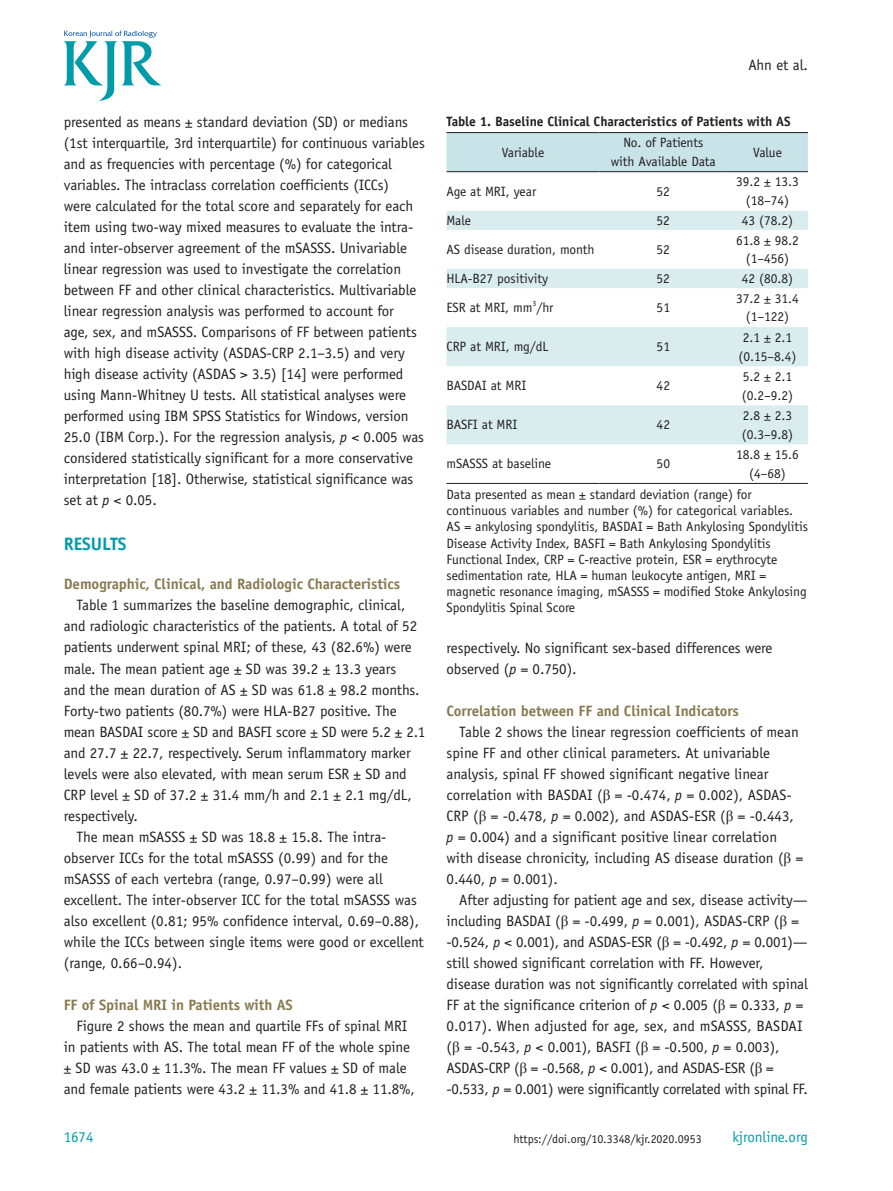
<style>
.page{position:relative;width:893px;height:1191px;background:#fff}
.page>*{position:absolute;margin:0;border:0;box-sizing:border-box;transform-origin:0 0}
.t1{font:700 18px "Officina Sans Std";letter-spacing:-.005em;color:#009caa}
.t2{font:15px/21px "Officina Sans Std";letter-spacing:-.005em;color:#231f20}
.t3{font:700 15px "Officina Sans Std";letter-spacing:-.005em;color:#887a51}
.t4{font:15px "Officina Sans Std";letter-spacing:-.005em;color:#009caa}
.t5{font:13.5px/18.8px "Officina Sans Std";letter-spacing:-.005em;color:#231f20;text-align:center}
.t6{font:700 13.5px "Officina Sans Std";letter-spacing:-.005em;color:#231f20}
.t7{font:12px "Officina Sans Std";letter-spacing:-.005em;color:#231f20}
.s1{font-style:italic}
.s2{font-family:"Times New Roman"}
</style>
<div class="page">
<svg style="left:64px;top:31px;width:97px;height:70px"></svg>
<div style="left:446px;top:133px;width:362px;height:38px;background:#c9e4e9"></div>
<svg style="left:446px;top:211px;width:362px;height:233px"></svg>
<hr style="left:446px;top:483px;width:154px;height:1px;background:#231f20">
<hr style="left:600px;top:483px;width:127px;height:1px;background:#231f20">
<hr style="left:727px;top:483px;width:81px;height:1px;background:#231f20">
<hr style="left:446px;top:132px;width:154px;height:1px;background:#231f20">
<hr style="left:600px;top:132px;width:127px;height:1px;background:#231f20">
<hr style="left:727px;top:132px;width:81px;height:1px;background:#231f20">
<hr style="left:446px;top:171px;width:154px;height:1px;background:#231f20">
<hr style="left:600px;top:171px;width:127px;height:1px;background:#231f20">
<hr style="left:727px;top:171px;width:81px;height:1px;background:#231f20">
<p class="t2" style="left:64px;top:112px;width:363px">presented as means ± standard deviation (SD) or medians (1st interquartile, 3rd interquartile) for continuous variables and as frequencies with percentage (%) for categorical variables. The intraclass correlation coefficients (ICCs)<br>were calculated for the total score and separately for each item using two-way mixed measures to evaluate the intra&shy;and inter-observer agreement of the mSASSS. Univariable linear regression was used to investigate the correlation between FF and other clinical characteristics. Multivariable linear regression analysis was performed to account for<br>age, sex, and mSASSS. Comparisons of FF between patients with high disease activity (ASDAS-CRP 2.1–3.5) and very high disease activity (ASDAS &gt; 3.5) [14] were performed using Mann-Whitney U tests. All statistical analyses were performed using IBM SPSS Statistics for Windows, version 25.0 (IBM Corp.). For the regression analysis, <span class="s1">p</span> &lt; 0.005 was considered statistically significant for a more conservative interpretation [18]. Otherwise, statistical significance was set at <span class="s1">p</span> &lt; 0.05.</p>
<p class="t1" style="left:64px;top:532px;width:64px">RESULTS</p>
<p class="t3" style="left:64px;top:575px;width:338px">Demographic, Clinical, and Radiologic Characteristics</p>
<p class="t2" style="left:77px;top:595px;width:330px">Table 1 summarizes the baseline demographic, clinical,</p>
<p class="t2" style="left:64px;top:616px;width:355px">and radiologic characteristics of the patients. A total of 52</p>
<p class="t2" style="left:64px;top:637px;width:349px">patients underwent spinal MRI; of these, 43 (82.6%) were</p>
<p class="t2" style="left:64px;top:658px;width:334px">male. The mean patient age ± SD was 39.2 ± 13.3 years</p>
<p class="t2" style="left:64px;top:679px;width:357px">and the mean duration of AS ± SD was 61.8 ± 98.2 months.</p>
<p class="t2" style="left:64px;top:700px;width:334px">Forty-two patients (80.7%) were HLA-B27 positive. The</p>
<p class="t2" style="left:64px;top:721px;width:363px">mean BASDAI score ± SD and BASFI score ± SD were 5.2 ± 2.1</p>
<p class="t2" style="left:64px;top:742px;width:348px">and 27.7 ± 22.7, respectively. Serum inflammatory marker</p>
<p class="t2" style="left:64px;top:763px;width:344px">levels were also elevated, with mean serum ESR ± SD and</p>
<p class="t2" style="left:64px;top:784px;width:350px">CRP level ± SD of 37.2 ± 31.4 mm/h and 2.1 ± 2.1 mg/dL,</p>
<p class="t2" style="left:64px;top:805px;width:76px">respectively.</p>
<p class="t2" style="left:77px;top:826px;width:312px">The mean mSASSS ± SD was 18.8 ± 15.8. The intra-</p>
<p class="t2" style="left:64px;top:847px;width:326px">observer ICCs for the total mSASSS (0.99) and for the</p>
<p class="t2" style="left:64px;top:868px;width:321px">mSASSS of each vertebra (range, 0.97–0.99) were all</p>
<p class="t2" style="left:64px;top:889px;width:355px">excellent. The inter-observer ICC for the total mSASSS was</p>
<p class="t2" style="left:64px;top:910px;width:357px">also excellent (0.81; 95% confidence interval, 0.69–0.88),</p>
<p class="t2" style="left:64px;top:931px;width:362px">while the ICCs between single items were good or excellent</p>
<p class="t2" style="left:64px;top:952px;width:120px">(range, 0.66–0.94).</p>
<p class="t3" style="left:64px;top:995px;width:231px">FF of Spinal MRI in Patients with AS</p>
<p class="t2" style="left:77px;top:1015px;width:332px">Figure 2 shows the mean and quartile FFs of spinal MRI</p>
<p class="t2" style="left:64px;top:1036px;width:348px">in patients with AS. The total mean FF of the whole spine</p>
<p class="t2" style="left:64px;top:1057px;width:344px">± SD was 43.0 ± 11.3%. The mean FF values ± SD of male</p>
<p class="t2" style="left:64px;top:1078px;width:353px">and female patients were 43.2 ± 11.3% and 41.8 ± 11.8%,</p>
<p class="t4" style="left:64px;top:1128px;width:31px">1674</p>
<p class="t2" style="left:748px;top:54px;width:61px">Ahn et al.</p>
<p class="t6" style="left:446px;top:113px;width:346px">Table 1. Baseline Clinical Characteristics of Patients with AS</p>
<p class="t5" style="left:502px;top:143px;width:44px">Variable</p>
<p class="t5" style="left:611px;top:133px;width:107px">No. of Patients with Available Data</p>
<p class="t5" style="left:753px;top:143px;width:30px">Value</p>
<p class="t5" style="left:446px;top:182px;width:91px">Age at MRI, year</p>
<p class="t5" style="left:657px;top:182px;width:15px">52</p>
<p class="t5" style="left:736px;top:172px;width:64px">39.2 ± 13.3 (18–74)</p>
<p class="t5" style="left:446px;top:211px;width:26px">Male</p>
<p class="t5" style="left:657px;top:211px;width:15px">52</p>
<p class="t5" style="left:742px;top:211px;width:53px">43 (78.2)</p>
<p class="t5" style="left:446px;top:240px;width:150px">AS disease duration, month</p>
<p class="t5" style="left:657px;top:240px;width:15px">52</p>
<p class="t5" style="left:736px;top:231px;width:64px">61.8 ± 98.2 (1–456)</p>
<p class="t5" style="left:446px;top:269px;width:103px">HLA-B27 positivity</p>
<p class="t5" style="left:657px;top:269px;width:15px">52</p>
<p class="t5" style="left:742px;top:269px;width:53px">42 (80.8)</p>
<p class="t5" style="left:446px;top:298px;width:109px">ESR at MRI, mm<sup>3</sup>/hr</p>
<p class="t5" style="left:657px;top:298px;width:15px">51</p>
<p class="t5" style="left:736px;top:289px;width:64px">37.2 ± 31.4 (1–122)</p>
<p class="t5" style="left:446px;top:337px;width:103px">CRP at MRI, mg/dL</p>
<p class="t5" style="left:657px;top:337px;width:15px">51</p>
<p class="t5" style="left:739px;top:328px;width:59px">2.1 ± 2.1 (0.15–8.4)</p>
<p class="t5" style="left:446px;top:376px;width:81px">BASDAI at MRI</p>
<p class="t5" style="left:657px;top:376px;width:15px">42</p>
<p class="t5" style="left:742px;top:367px;width:53px;text-align:left">5.2 ± 2.1 (0.2–9.2)</p>
<p class="t5" style="left:446px;top:415px;width:73px">BASFI at MRI</p>
<p class="t5" style="left:657px;top:415px;width:15px">42</p>
<p class="t5" style="left:742px;top:406px;width:53px;text-align:left">2.8 ± 2.3 (0.3–9.8)</p>
<p class="t5" style="left:446px;top:454px;width:106px">mSASSS at baseline</p>
<p class="t5" style="left:657px;top:454px;width:15px">50</p>
<p class="t5" style="left:736px;top:445px;width:64px">18.8 ± 15.6 (4–68)</p>
<p class="t5" style="left:446px;top:486px;width:363px;line-height:16.2px;text-align:left">Data presented as mean ± standard deviation (range) for continuous variables and number (%) for categorical variables.<br>AS = ankylosing spondylitis, BASDAI = Bath Ankylosing Spondylitis Disease Activity Index, BASFI = Bath Ankylosing Spondylitis Functional Index, CRP = C-reactive protein, ESR = erythrocyte sedimentation rate, HLA = human leukocyte antigen, MRI = magnetic resonance imaging, mSASSS = modified Stoke Ankylosing Spondylitis Spinal Score</p>
<p class="t2" style="left:446px;top:637px;width:328px">respectively. No significant sex-based differences were observed (<span class="s1">p</span> = 0.750).</p>
<p class="t3" style="left:446px;top:701px;width:294px">Correlation between FF and Clinical Indicators</p>
<p class="t2" style="left:459px;top:721px;width:341px">Table 2 shows the linear regression coefficients of mean</p>
<p class="t2" style="left:446px;top:742px;width:325px">spine FF and other clinical parameters. At univariable</p>
<p class="t2" style="left:446px;top:763px;width:324px">analysis, spinal FF showed significant negative linear</p>
<p class="t2" style="left:446px;top:784px;width:347px">correlation with BASDAI (<span class="s2">β</span> = -0.474, <span class="s1">p</span> = 0.002), ASDAS-</p>
<p class="t2" style="left:446px;top:805px;width:349px">CRP (<span class="s2">β</span> = -0.478, <span class="s1">p</span> = 0.002), and ASDAS-ESR (<span class="s2">β</span> = -0.443,</p>
<p class="t2" style="left:446px;top:826px;width:332px"><span class="s1">p</span> = 0.004) and a significant positive linear correlation</p>
<p class="t2" style="left:446px;top:847px;width:358px">with disease chronicity, including AS disease duration (<span class="s2">β</span> =</p>
<p class="t2" style="left:446px;top:868px;width:113px">0.440, <span class="s1">p</span> = 0.001).</p>
<p class="t2" style="left:459px;top:889px;width:350px">After adjusting for patient age and sex, disease activity—</p>
<p class="t2" style="left:446px;top:910px;width:354px">including BASDAI (<span class="s2">β</span> = -0.499, <span class="s1">p</span> = 0.001), ASDAS-CRP (<span class="s2">β</span> =</p>
<p class="t2" style="left:446px;top:931px;width:363px">-0.524, <span class="s1">p</span> &lt; 0.001), and ASDAS-ESR (<span class="s2">β</span> = -0.492, <span class="s1">p</span> = 0.001)—</p>
<p class="t2" style="left:446px;top:952px;width:318px">still showed significant correlation with FF. However,</p>
<p class="t2" style="left:446px;top:973px;width:363px">disease duration was not significantly correlated with spinal</p>
<p class="t2" style="left:446px;top:994px;width:358px">FF at the significance criterion of <span class="s1">p</span> &lt; 0.005 (<span class="s2">β</span> = 0.333, <span class="s1">p</span> =</p>
<p class="t2" style="left:446px;top:1015px;width:358px">0.017). When adjusted for age, sex, and mSASSS, BASDAI</p>
<p class="t2" style="left:446px;top:1036px;width:335px">(<span class="s2">β</span> = -0.543, <span class="s1">p</span> &lt; 0.001), BASFI (<span class="s2">β</span> = -0.500, <span class="s1">p</span> = 0.003),</p>
<p class="t2" style="left:447px;top:1057px;width:329px">ASDAS-CRP (<span class="s2">β</span> = -0.568, <span class="s1">p</span> &lt; 0.001), and ASDAS-ESR (<span class="s2">β</span> =</p>
<p class="t2" style="left:447px;top:1078px;width:363px">-0.533, <span class="s1">p</span> = 0.001) were significantly correlated with spinal FF.</p>
<p class="t7" style="left:513px;top:1132px;width:190px">https://doi.org/10.3348/kjr.2020.0953</p>
<p class="t4" style="left:732px;top:1128px;width:77px">kjronline.org</p>
</div>
